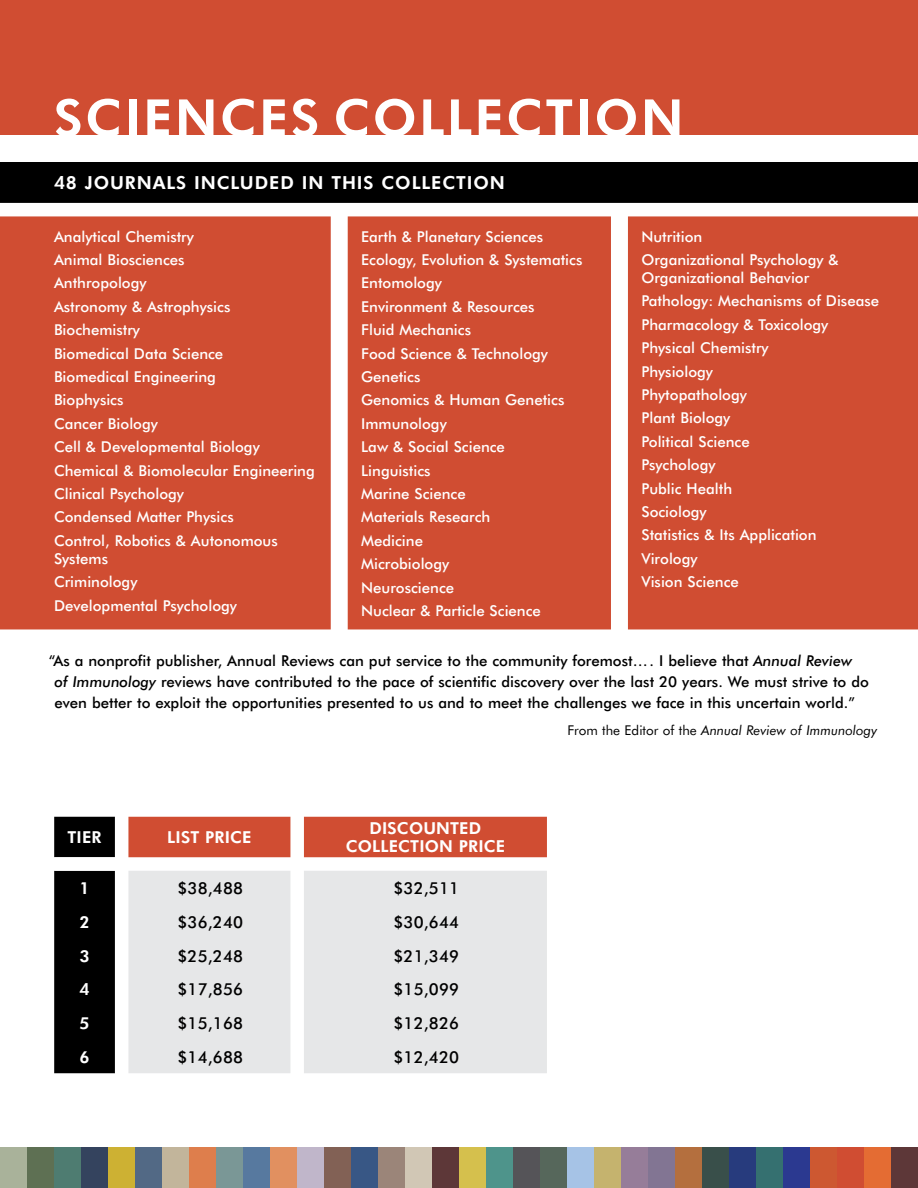
<style>
.page{position:relative;width:918px;height:1188px;background:#fff}
.page>*{position:absolute;margin:0;border:0;box-sizing:border-box;transform-origin:0 0}
.t1{font:700 51px "Futura BT";letter-spacing:.05em;color:#fff}
.t2{font:700 18px "Futura BT";letter-spacing:.05em;color:#fff}
.t3{font:500 16.5px "Futura BT";letter-spacing:.01em;color:#000}
.t4{font:700 16.5px/18px "Futura BT";letter-spacing:.01em;color:#fff;text-align:center}
.t5{font:500 15px/23.4px "Futura BT";color:#fff}
.t6{font:500 15px/21px "Futura BT";color:#000}
.t7{font:italic 13.5px "Futura BT";color:#000}
.s1{font-style:italic}
.s2{font-style:normal}
</style>
<div class="page">
<div style="left:0;top:1148px;width:27px;height:40px;background:#a9b29a"></div>
<div style="left:27px;top:1148px;width:27px;height:40px;background:#5e7053"></div>
<div style="left:54px;top:1148px;width:27px;height:40px;background:#4e7c71"></div>
<div style="left:81px;top:1148px;width:27px;height:40px;background:#34435e"></div>
<div style="left:108px;top:1148px;width:27px;height:40px;background:#cdb133"></div>
<div style="left:135px;top:1148px;width:27px;height:40px;background:#526985"></div>
<div style="left:270px;top:1148px;width:27px;height:40px;background:#e19060"></div>
<div style="left:243px;top:1148px;width:27px;height:40px;background:#57799f"></div>
<div style="left:216px;top:1148px;width:27px;height:40px;background:#7a9796"></div>
<div style="left:189px;top:1148px;width:27px;height:40px;background:#de7e4c"></div>
<div style="left:162px;top:1148px;width:27px;height:40px;background:#c2b59b"></div>
<div style="left:459px;top:1148px;width:27px;height:40px;background:#d5c04d"></div>
<div style="left:432px;top:1148px;width:27px;height:40px;background:#5d3738"></div>
<div style="left:891px;top:1148px;width:27px;height:40px;background:#5d3738"></div>
<div style="left:378px;top:1148px;width:27px;height:40px;background:#9b8579"></div>
<div style="left:405px;top:1148px;width:27px;height:40px;background:#d1c7b5"></div>
<div style="left:351px;top:1148px;width:27px;height:40px;background:#385785"></div>
<div style="left:324px;top:1148px;width:27px;height:40px;background:#826155"></div>
<div style="left:297px;top:1148px;width:27px;height:40px;background:#c0b6ca"></div>
<div style="left:594px;top:1148px;width:27px;height:40px;background:#c5b36e"></div>
<div style="left:567px;top:1148px;width:27px;height:40px;background:#a6c3e6"></div>
<div style="left:540px;top:1148px;width:27px;height:40px;background:#56675b"></div>
<div style="left:513px;top:1148px;width:27px;height:40px;background:#555458"></div>
<div style="left:486px;top:1148px;width:27px;height:40px;background:#4e948b"></div>
<div style="left:729px;top:1148px;width:27px;height:40px;background:#273b7d"></div>
<div style="left:702px;top:1148px;width:27px;height:40px;background:#394f4a"></div>
<div style="left:675px;top:1148px;width:27px;height:40px;background:#b46f3e"></div>
<div style="left:648px;top:1148px;width:27px;height:40px;background:#827593"></div>
<div style="left:621px;top:1148px;width:27px;height:40px;background:#967d99"></div>
<div style="left:864px;top:1148px;width:27px;height:40px;background:#e46c33"></div>
<div style="left:837px;top:1148px;width:27px;height:40px;background:#d04d32"></div>
<div style="left:810px;top:1148px;width:27px;height:40px;background:#cd5831"></div>
<div style="left:783px;top:1148px;width:27px;height:40px;background:#2b3990"></div>
<div style="left:756px;top:1148px;width:27px;height:40px;background:#357070"></div>
<div style="left:0;top:0;width:918px;height:135px;background:#d04d32"></div>
<svg style="left:54px;top:817px;width:493px;height:256px;fill:#000"></svg>
<div style="left:128px;top:817px;width:419px;height:40px;background:#d04d32"></div>
<div style="left:128px;top:871px;width:419px;height:202px;background:#e6e7e8"></div>
<div style="left:0;top:162px;width:918px;height:41px;background:#000"></div>
<div style="left:0;top:216px;width:331px;height:413px;background:#d04d32"></div>
<div style="left:348px;top:216px;width:570px;height:413px;background:#d04d32"></div>
<h1 class="t1" style="left:54px;top:82px;width:631px">SCIENCES COLLECTION</h1>
<p class="t2" style="left:54px;top:170px;width:452px">48 JOURNALS INCLUDED IN THIS COLLECTION</p>
<p class="t5" style="left:54px;top:224px;width:262px">Analytical Chemistry<br>Animal Biosciences<br>Anthropology<br>Astronomy &amp; Astrophysics<br>Biochemistry<br>Biomedical Data Science<br>Biomedical Engineering<br>Biophysics<br>Cancer Biology<br>Cell &amp; Developmental Biology<br>Chemical &amp; Biomolecular Engineering<br>Clinical Psychology<br>Condensed Matter Physics<br>Control, Robotics &amp; Autonomous</p>
<p class="t5" style="left:54px;top:546px;width:184px">Systems<br>Criminology<br>Developmental Psychology</p>
<p class="t5" style="left:361px;top:224px;width:223px">Earth &amp; Planetary Sciences<br>Ecology, Evolution &amp; Systematics<br>Entomology<br>Environment &amp; Resources<br>Fluid Mechanics<br>Food Science &amp; Technology<br>Genetics<br>Genomics &amp; Human Genetics<br>Immunology<br>Law &amp; Social Science<br>Linguistics<br>Marine Science<br>Materials Research<br>Medicine<br>Microbiology<br>Neuroscience<br>Nuclear &amp; Particle Science</p>
<p class="t5" style="left:641px;top:224px;width:199px">Nutrition<br>Organizational Psychology &amp;</p>
<p class="t5" style="left:641px;top:265px;width:239px">Organizational Behavior<br>Pathology: Mechanisms of Disease<br>Pharmacology &amp; Toxicology<br>Physical Chemistry<br>Physiology<br>Phytopathology<br>Plant Biology<br>Political Science<br>Psychology<br>Public Health<br>Sociology<br>Statistics &amp; Its Application<br>Virology<br>Vision Science</p>
<p class="t6" style="left:55px;top:650px;width:816px;text-indent:-6px">“As a nonprofit publisher, Annual Reviews can put service to the community foremost…. I believe that <span class="s1">Annual Review of Immunology</span> reviews have contributed to the pace of scientific discovery over the last 20 years. We must strive to do even better to exploit the opportunities presented to us and to meet the challenges we face in this uncertain world.”</p>
<p class="t7" style="left:567px;top:720px;width:311px"><span class="s2">From the Editor of the</span> Annual Review of Immunology</p>
<p class="t4" style="left:68px;top:828px;width:36px">TIER</p>
<p class="t4" style="left:167px;top:828px;width:86px">LIST PRICE</p>
<p class="t4" style="left:346px;top:819px;width:161px">DISCOUNTED<br>COLLECTION PRICE</p>
<p class="t4" style="left:80px;top:878px;width:12px">1</p>
<p class="t3" style="left:177px;top:877px;width:67px">$38,488</p>
<p class="t3" style="left:393px;top:877px;width:67px">$32,511</p>
<p class="t4" style="left:80px;top:912px;width:12px">2</p>
<p class="t3" style="left:177px;top:910px;width:67px">$36,240</p>
<p class="t3" style="left:393px;top:910px;width:67px">$30,644</p>
<p class="t4" style="left:80px;top:946px;width:12px">3</p>
<p class="t3" style="left:177px;top:944px;width:67px">$25,248</p>
<p class="t3" style="left:393px;top:944px;width:67px">$21,349</p>
<p class="t4" style="left:80px;top:980px;width:12px">4</p>
<p class="t3" style="left:177px;top:978px;width:67px">$17,856</p>
<p class="t3" style="left:393px;top:978px;width:67px">$15,099</p>
<p class="t4" style="left:80px;top:1013px;width:12px">5</p>
<p class="t3" style="left:177px;top:1011px;width:67px">$15,168</p>
<p class="t3" style="left:393px;top:1011px;width:67px">$12,826</p>
<p class="t4" style="left:80px;top:1047px;width:12px">6</p>
<p class="t3" style="left:177px;top:1045px;width:67px">$14,688</p>
<p class="t3" style="left:393px;top:1045px;width:67px">$12,420</p>
</div>
